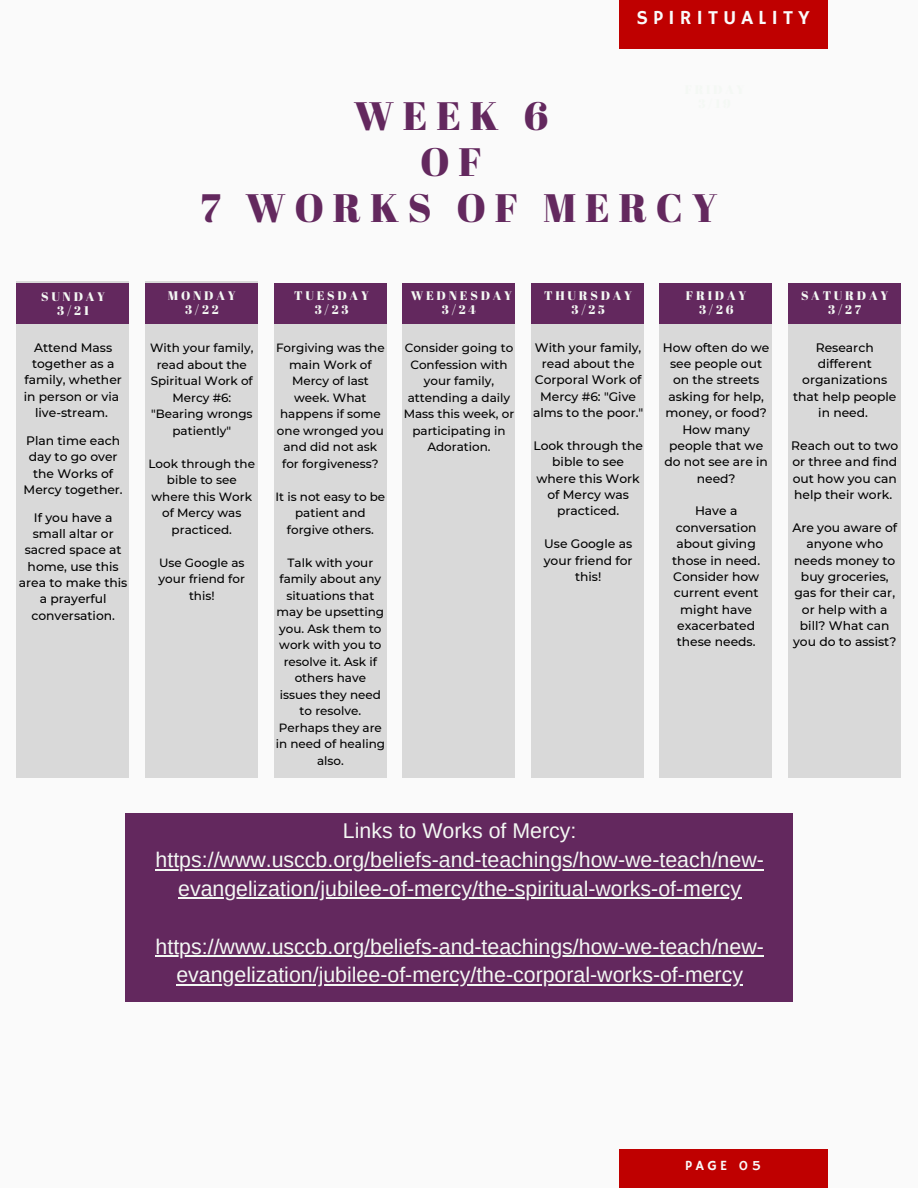
<style>
.page{position:relative;width:918px;height:1188px;background:#fafafa}
.page>*{position:absolute;margin:0;border:0;box-sizing:border-box;transform-origin:0 0}
.t1{font:39.6px "Abril Fatface";letter-spacing:.22em;color:#63285e}
.t2{font:21.3px/28.8px "Arimo";color:#f4f8f4;text-align:center}
.t3{font:19.95px "Hammersmith One";letter-spacing:.25em;color:#fafafa}
.t4{font:13.95px "Hammersmith One";letter-spacing:.25em;color:#fafafa}
.t5{font:12.45px "Abril Fatface";letter-spacing:.22em;color:#f4f8f4}
.t6{font:500 12.3px/16.4px "Montserrat";color:#000;text-align:center}
.t7{font:500 12px/16.5px "Montserrat";color:#000;text-align:center}
</style>
<div class="page">
<div style="left:619px;top:0;width:208px;height:48px;background:#bf0000"></div>
<div style="left:619px;top:1150px;width:208px;height:38px;background:#bf0000"></div>
<div style="left:125px;top:813px;width:667px;height:188px;background:#63285e"></div>
<hr style="left:156px;top:869px;width:608px;height:1px;background:#f4f8f4">
<hr style="left:178px;top:898px;width:563px;height:1px;background:#f4f8f4">
<hr style="left:156px;top:955px;width:608px;height:2px;background:#f4f8f4">
<hr style="left:176px;top:984px;width:567px;height:2px;background:#f4f8f4">
<div style="left:788px;top:283px;width:113px;height:495px;background:#d9d9d9"></div>
<div style="left:274px;top:283px;width:112px;height:495px;background:#d9d9d9"></div>
<div style="left:145px;top:282px;width:113px;height:496px;background:#d9d9d9"></div>
<div style="left:17px;top:282px;width:112px;height:496px;background:#d9d9d9"></div>
<div style="left:145px;top:283px;width:113px;height:41px;background:#63285e"></div>
<div style="left:660px;top:283px;width:112px;height:495px;background:#d9d9d9"></div>
<div style="left:531px;top:283px;width:113px;height:495px;background:#d9d9d9"></div>
<div style="left:402px;top:283px;width:113px;height:495px;background:#d9d9d9"></div>
<div style="left:660px;top:283px;width:112px;height:41px;background:#63285e"></div>
<div style="left:788px;top:283px;width:113px;height:41px;background:#63285e"></div>
<div style="left:274px;top:283px;width:112px;height:41px;background:#63285e"></div>
<div style="left:402px;top:283px;width:113px;height:41px;background:#63285e"></div>
<div style="left:531px;top:283px;width:113px;height:41px;background:#63285e"></div>
<div style="left:17px;top:283px;width:112px;height:41px;background:#63285e"></div>
<p class="t3" style="left:636px;top:6px;width:175px">SPIRITUALITY</p>
<p class="t1" style="left:354px;top:88px;width:196px">WEEK 6</p>
<p class="t1" style="left:420px;top:134px;width:63px">OF</p>
<p class="t1" style="left:200px;top:180px;width:519px">7 WORKS OF MERCY</p>
<p class="t5" style="left:41px;top:288px;width:66px">SUNDAY</p>
<p class="t5" style="left:57px;top:302px;width:33px">3/21</p>
<p class="t6" style="left:24px;top:339px;width:100px">Attend Mass together as a family, whether in person or via</p>
<p class="t6" style="left:35px;top:405px;width:74px">live-stream.</p>
<p class="t6" style="left:24px;top:432px;width:101px">Plan time each day to go over the Works of<br>Mercy together.</p>
<p class="t6" style="left:19px;top:509px;width:110px">If you have a small altar or sacred space at home, use this area to make this a prayerful conversation.</p>
<p class="t5" style="left:168px;top:286px;width:70px">MONDAY</p>
<p class="t5" style="left:185px;top:300px;width:35px">3/22</p>
<p class="t7" style="left:150px;top:340px;width:105px">With your family, read about the<br>Spiritual Work of<br>Mercy #6: "Bearing wrongs patiently"</p>
<p class="t7" style="left:149px;top:455px;width:108px">Look through the bible to see where this Work of Mercy was practiced.</p>
<p class="t7" style="left:159px;top:554px;width:88px">Use Google as your friend for this!</p>
<p class="t5" style="left:294px;top:286px;width:76px">TUESDAY</p>
<p class="t5" style="left:315px;top:300px;width:35px">3/23</p>
<p class="t7" style="left:276px;top:340px;width:110px">Forgiving was the main Work of<br>Mercy of last week. What happens if some one wronged you and did not ask for forgiveness?</p>
<p class="t7" style="left:275px;top:488px;width:111px">It is not easy to be patient and forgive others.</p>
<p class="t7" style="left:276px;top:554px;width:111px">Talk with your family about any situations that may be upsetting you. Ask them to work with you to resolve it. Ask if others have issues they need to resolve.<br>Perhaps they are in need of healing also.</p>
<p class="t5" style="left:411px;top:286px;width:103px">WEDNESDAY</p>
<p class="t5" style="left:442px;top:300px;width:36px">3/24</p>
<p class="t7" style="left:404px;top:340px;width:112px">Consider going to<br>Confession with your family, attending a daily<br>Mass this week, or participating in<br>Adoration.</p>
<p class="t5" style="left:544px;top:286px;width:90px">THURSDAY</p>
<p class="t5" style="left:571px;top:300px;width:35px">3/25</p>
<p class="t6" style="left:533px;top:339px;width:112px">With your family, read about the<br>Corporal Work of<br>Mercy #6: "Give alms to the poor."</p>
<p class="t6" style="left:533px;top:437px;width:111px">Look through the bible to see where this Work of Mercy was practiced.</p>
<p class="t6" style="left:544px;top:536px;width:90px">Use Google as your friend for this!</p>
<p class="t5" style="left:686px;top:286px;width:62px">FRIDAY</p>
<p class="t5" style="left:699px;top:300px;width:36px">3/26</p>
<p class="t6" style="left:663px;top:339px;width:108px">How often do we see people out on the streets asking for help, money, or food?<br>How many people that we do not see are in need?</p>
<p class="t6" style="left:672px;top:503px;width:89px">Have a conversation about giving those in need.<br>Consider how current event might have exacerbated these needs.</p>
<p class="t2" style="left:343px;top:817px;width:235px">Links to Works of Mercy:</p>
<p class="t2" style="left:156px;top:845px;width:610px">https://www.usccb.org/beliefs-and-teachings/how-we-teach/new&shy;evangelization/jubilee-of-mercy/the-spiritual-works-of-mercy</p>
<p class="t2" style="left:156px;top:932px;width:610px">https://www.usccb.org/beliefs-and-teachings/how-we-teach/new&shy;evangelization/jubilee-of-mercy/the-corporal-works-of-mercy</p>
<p class="t5" style="left:801px;top:286px;width:89px">SATURDAY</p>
<p class="t5" style="left:828px;top:300px;width:35px">3/27</p>
<p class="t6" style="left:793px;top:339px;width:105px">Research different organizations that help people in need.</p>
<p class="t6" style="left:791px;top:437px;width:109px;text-align:left">Reach out to two or three and find out how you can help their work.</p>
<p class="t6" style="left:792px;top:519px;width:106px">Are you aware of anyone who needs money to buy groceries, gas for their car, or help with a bill? What can you do to assist?</p>
<p class="t4" style="left:685px;top:1158px;width:77px">PAGE 05</p>
</div>
